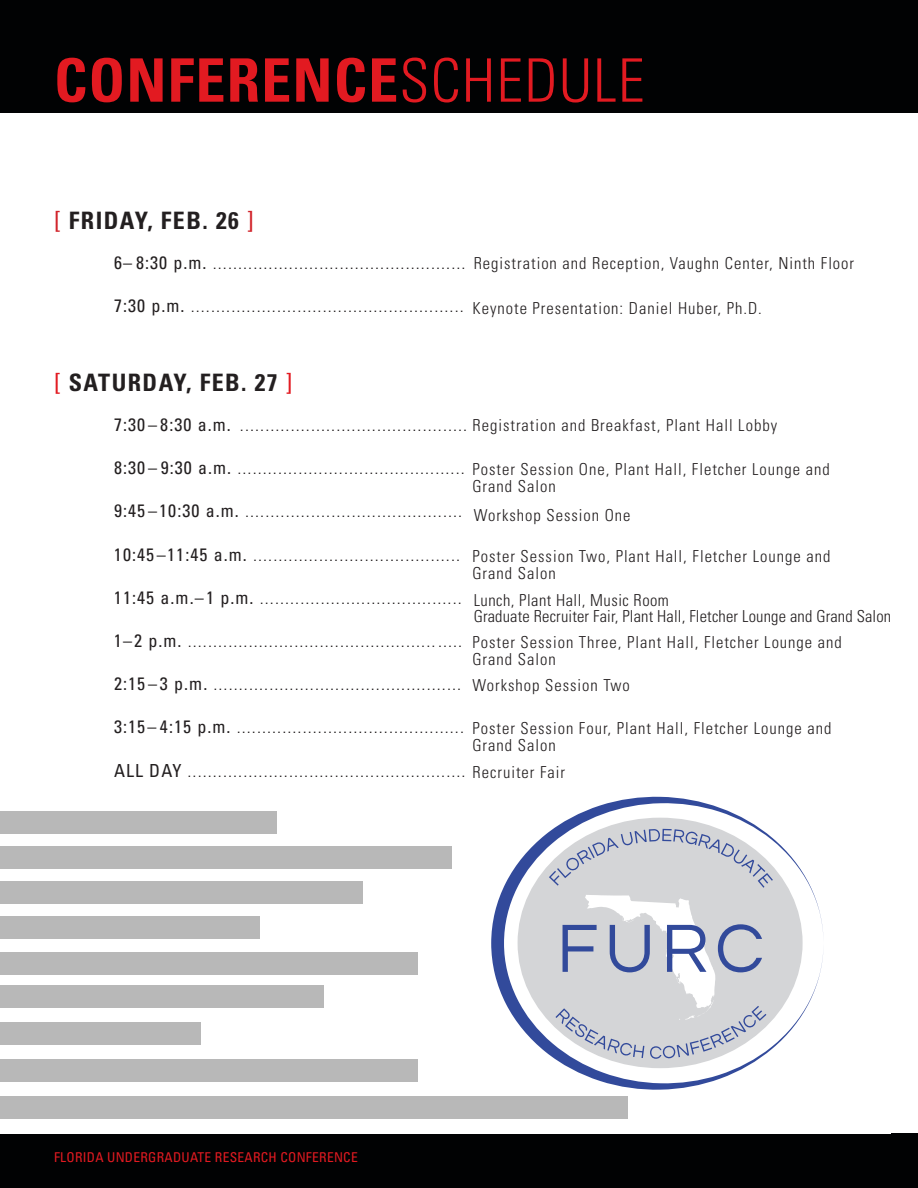
<style>
.page{position:relative;width:918px;height:1188px;background:#fff}
.page>*{position:absolute;margin:0;border:0;box-sizing:border-box;transform-origin:0 0}
.t1{font:700 condensed 60px "Univers";letter-spacing:.02em;color:#e21a21}
.t2{font:700 condensed 24px "Univers";letter-spacing:.06em;color:#231f20}
.t3{font:300 condensed 18px "Univers";color:#231f20}
.t4{font:300 condensed 16.5px/17.2px "Univers";letter-spacing:.06em;color:#231f20}
.t5{font:300 condensed 16.5px "Univers";letter-spacing:.01em;color:#231f20}
.t6{font:300 condensed 16.5px "Univers";letter-spacing:.03em;color:#231f20}
.t7{font:13.5px "Univers Condensed 3";letter-spacing:.02em;color:#e21a21}
.s1{font-weight:300}
.s2{font-family:"Univers Condensed 3";font-weight:400;font-stretch:normal;color:#d1232a}
.s3{font-family:"Univers Condensed 3";font-weight:400;font-stretch:normal}
.s4{font-family:"Univers Condensed 3";font-weight:400;font-stretch:normal;color:#e21a21}
.s5{font-weight:400}
.s6{font-size:16.5px}
</style>
<div class="page">
<div style="left:891px;top:1133px;width:27px;height:55px;background:#010203"></div>
<div style="left:0;top:0;width:918px;height:113px;background:#010203"></div>
<div style="left:0;top:1134px;width:918px;height:54px;background:#010203"></div>
<div style="left:0;top:846px;width:452px;height:22px;background:#b8b8b8"></div>
<div style="left:0;top:882px;width:363px;height:22px;background:#b8b8b8"></div>
<div style="left:0;top:811px;width:276px;height:22px;background:#b8b8b8"></div>
<div style="left:0;top:917px;width:259px;height:22px;background:#b8b8b8"></div>
<div style="left:0;top:952px;width:418px;height:22px;background:#b8b8b8"></div>
<div style="left:0;top:986px;width:324px;height:22px;background:#b8b8b8"></div>
<div style="left:0;top:1023px;width:201px;height:22px;background:#b8b8b8"></div>
<div style="left:0;top:1060px;width:418px;height:22px;background:#b8b8b8"></div>
<div style="left:0;top:1097px;width:628px;height:22px;background:#b8b8b8"></div>
<svg style="left:491px;top:797px;width:332px;height:293px"></svg>
<div style="left:518px;top:818px;width:285px;height:250px;background:#d4d5d7;border-radius:50%"></div>
<svg style="left:549px;top:829px;width:224px;height:59px"></svg>
<svg style="left:555px;top:895px;width:211px;height:164px"></svg>
<p class="t1" style="left:54px;top:44px;width:592px">CONFERENCE<span class="s1">SCHEDULE</span></p>
<p class="t2" style="left:54px;top:206px;width:201px"><span class="s2">[</span> FRIDAY, FEB. 26 <span class="s2">]</span></p>
<p class="t3" style="left:114px;top:252px;width:353px"><span class="s3">6– 8:30 p.m.</span> ..................................................</p>
<p class="t3" style="left:114px;top:295px;width:351px"><span class="s3">7:30 p.m.</span> ......................................................</p>
<p class="t4" style="left:474px;top:255px;width:382px">Registration and Reception, Vaughn Center, Ninth Floor</p>
<p class="t4" style="left:472px;top:300px;width:291px">Keynote Presentation: Daniel Huber, Ph.D.</p>
<p class="t2" style="left:54px;top:368px;width:240px"><span class="s4">[</span> SATURDAY, FEB. 27 <span class="s4">]</span></p>
<p class="t3" style="left:114px;top:414px;width:665px"><span class="s3">7:30– 8:30 a.m</span><span class="s5">.</span> ............................................. <span class="s6">Registration and Breakfast, Plant Hall Lobby</span></p>
<p class="t3" style="left:114px;top:457px;width:717px"><span class="s3">8:30– 9:30 a.m.</span> ............................................. <span class="s6">Poster Session One, Plant Hall, Fletcher Lounge and</span></p>
<p class="t3" style="left:114px;top:500px;width:350px"><span class="s3">9:45–10:30 a.m.</span> ...........................................</p>
<p class="t3" style="left:114px;top:544px;width:348px"><span class="s3">10:45–11:45 a.m.</span> .........................................</p>
<p class="t3" style="left:114px;top:587px;width:349px"><span class="s3">11:45 a.m.–1 p.m.</span> ........................................</p>
<p class="t3" style="left:114px;top:630px;width:350px"><span class="s3">1–2 p.m.</span> ......................................................</p>
<p class="t3" style="left:114px;top:673px;width:349px"><span class="s3">2:15–3 p.m</span><span class="s5">.</span> .................................................</p>
<p class="t3" style="left:114px;top:716px;width:352px"><span class="s3">3:15– 4:15 p.m.</span> .............................................</p>
<p class="t3" style="left:114px;top:760px;width:453px"><span class="s3">ALL DAY</span> ....................................................... <span class="s6">Recruiter Fair</span></p>
<p class="t4" style="left:472px;top:477px;width:85px">Grand Salon</p>
<p class="t4" style="left:474px;top:506px;width:158px">Workshop Session One</p>
<p class="t4" style="left:472px;top:547px;width:359px">Poster Session Two, Plant Hall, Fletcher Lounge and<br>Grand Salon</p>
<p class="t6" style="left:474px;top:590px;width:197px">Lunch, Plant Hall, Music Room</p>
<p class="t5" style="left:474px;top:606px;width:419px">Graduate Recruiter Fair, Plant Hall, Fletcher Lounge and Grand Salon</p>
<p class="t4" style="left:472px;top:633px;width:371px">Poster Session Three, Plant Hall, Fletcher Lounge and<br>Grand Salon</p>
<p class="t4" style="left:472px;top:677px;width:159px">Workshop Session Two</p>
<p class="t4" style="left:472px;top:720px;width:360px">Poster Session Four, Plant Hall, Fletcher Lounge and<br>Grand Salon</p>
<p class="t7" style="left:54px;top:1148px;width:305px">FLORIDA UNDERGRADUATE RESEARCH CONFERENCE</p>
</div>
